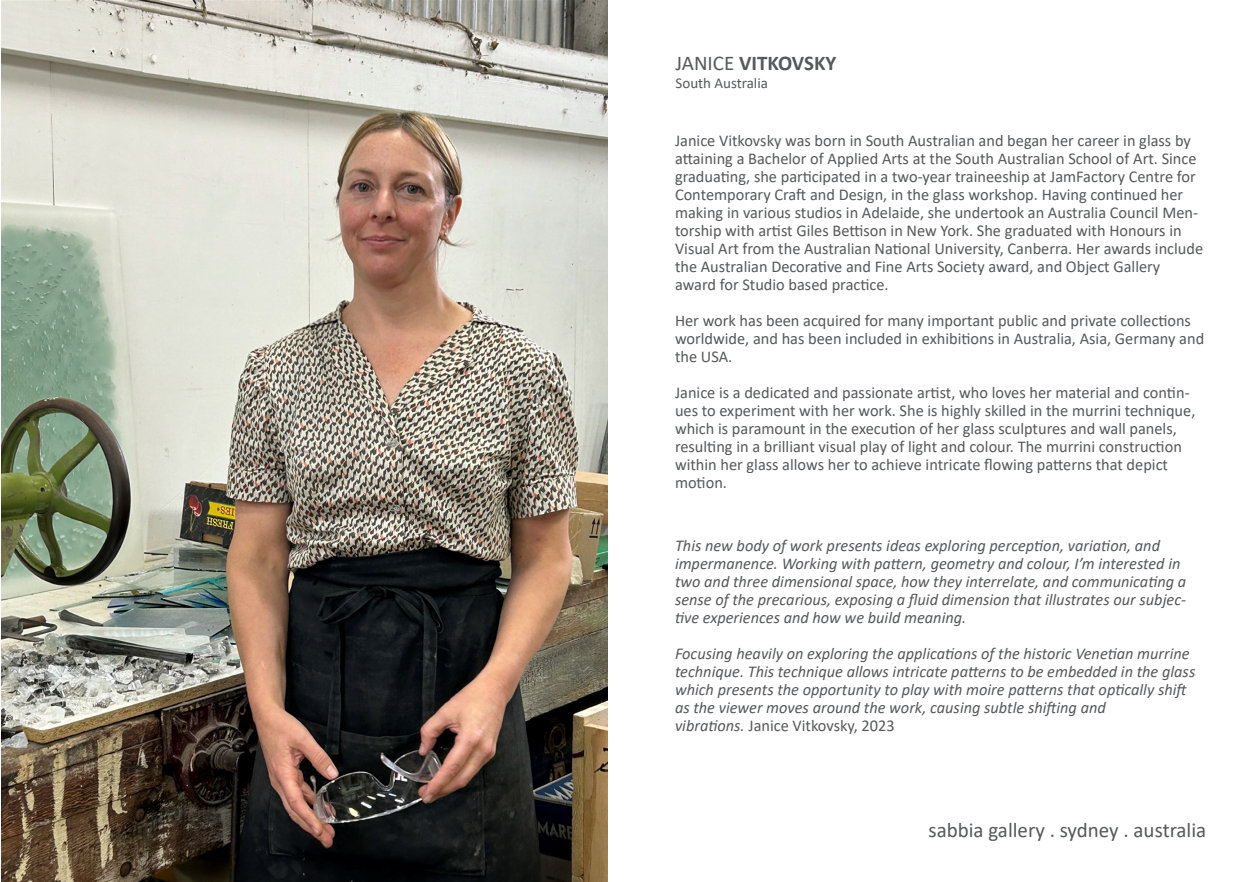
<style>
.page{position:relative;width:1260px;height:882px;background:#fff}
.page>*{position:absolute;margin:0;border:0;box-sizing:border-box;transform-origin:0 0}
.t1{font:21px "Calibri";color:#57585a}
.t2{font:700 21px "Calibri";color:#57585a}
.t3{font:16.5px/18px "Calibri";color:#57585a}
.t4{font:italic 16.5px/18px "Calibri";color:#57585a}
.t5{font:15px "Calibri";color:#57585a}
.s1{font-weight:400}
.s2{font-style:italic}
</style>
<div class="page">
<img style="left:2px;top:0;width:605px;height:882px">
<p class="t2" style="left:676px;top:48px;width:162px"><span class="s1">JANICE</span> VITKOVSKY</p>
<p class="t5" style="left:676px;top:72px;width:94px">South Australia</p>
<p class="t3" style="left:675px;top:131px;width:530px">Janice Vitkovsky was born in South Australian and began her career in glass by attaining a Bachelor of Applied Arts at the South Australian School of Art. Since graduating, she participated in a two-year traineeship at JamFactory Centre for Contemporary Craft and Design, in the glass workshop. Having continued her making in various studios in Adelaide, she undertook an Australia Council Men&shy;torship with artist Giles Bettison in New York. She graduated with Honours in Visual Art from the Australian National University, Canberra. Her awards include the Australian Decorative and Fine Arts Society award, and Object Gallery award for Studio based practice.</p>
<p class="t3" style="left:675px;top:311px;width:531px">Her work has been acquired for many important public and private collections worldwide, and has been included in exhibitions in Australia, Asia, Germany and the USA.</p>
<p class="t3" style="left:675px;top:383px;width:522px">Janice is a dedicated and passionate artist, who loves her material and contin&shy;ues to experiment with her work. She is highly skilled in the murrini technique, which is paramount in the execution of her glass sculptures and wall panels, resulting in a brilliant visual play of light and colour. The murrini construction within her glass allows her to achieve intricate flowing patterns that depict motion.</p>
<p class="t4" style="left:675px;top:535px;width:513px">This new body of work presents ideas exploring perception, variation, and impermanence. Working with pattern, geometry and colour, I’m interested in two and three dimensional space, how they interrelate, and communicating a sense of the precarious, exposing a fluid dimension that illustrates our subjec&shy;tive experiences and how we build meaning.</p>
<p class="t4" style="left:675px;top:643px;width:522px">Focusing heavily on exploring the applications of the historic Venetian murrine technique. This technique allows intricate patterns to be embedded in the glass which presents the opportunity to play with moire patterns that optically shift as the viewer moves around the work, causing subtle shifting and</p>
<p class="t3" style="left:675px;top:716px;width:221px"><span class="s2">vibrations.</span> Janice Vitkovsky, 2023</p>
<p class="t1" style="left:928px;top:816px;width:279px">sabbia gallery . sydney . australia</p>
</div>
